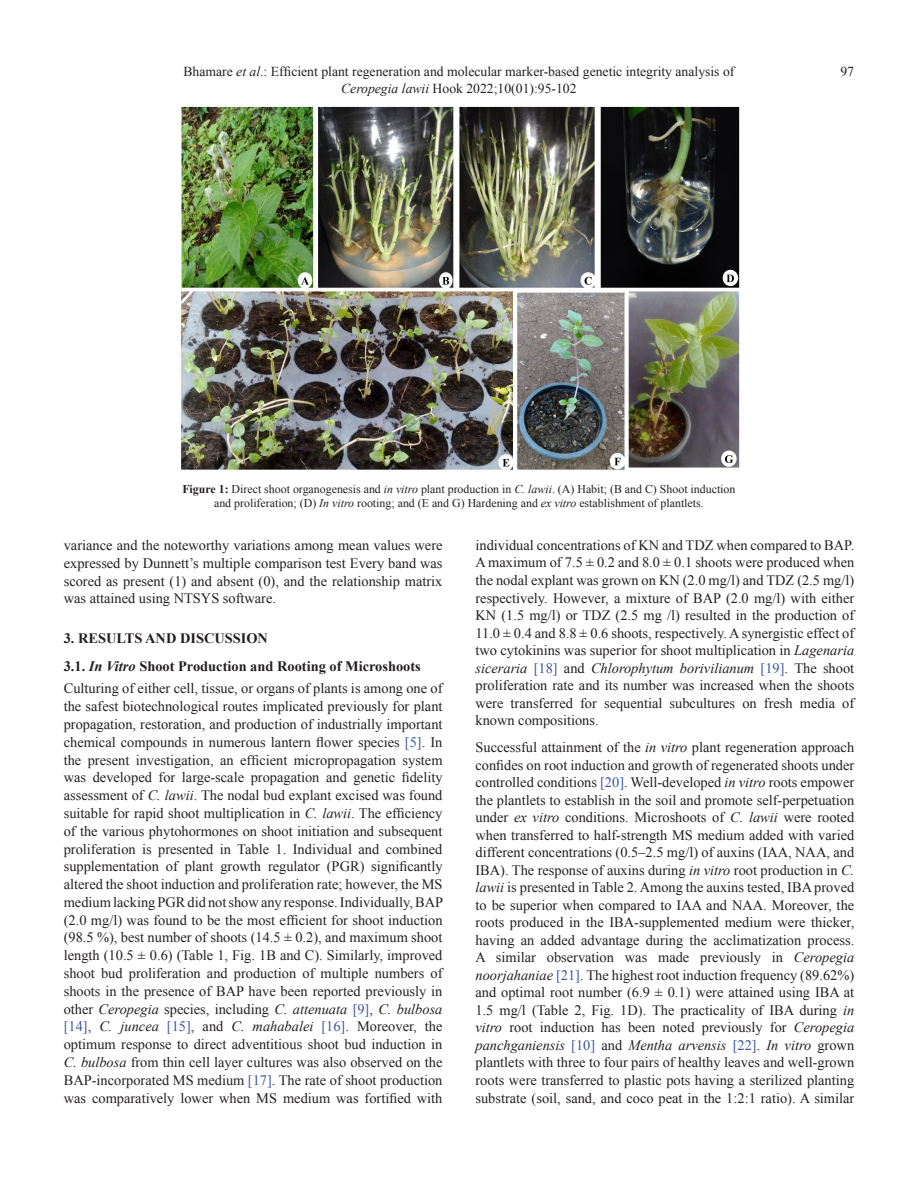
<style>
.page{position:relative;width:918px;height:1188px;background:#fff}
.page>*{position:absolute;margin:0;border:0;box-sizing:border-box;transform-origin:0 0}
.Para{font:14.4px/17.5px "Times New Roman";color:#231f20;text-align:justify}
.A_Aft_B{font:700 14.4px "Times New Roman";color:#231f20}
.A_Head{font:700 14.4px "Times New Roman";color:#231f20}
.t1{font:13.65px/16.4px "Times New Roman";color:#231f20;text-align:center}
.Fig_Caption{font:11.85px/14.2px "Times New Roman";color:#231f20;text-align:center}
.s1{font-style:italic}
.s2{font-weight:700}
.s3{color:#3a53a3}
</style>
<div class="page">
<img style="left:181px;top:106px;width:559px;height:364px">
<p class="t1" style="left:183px;top:63px;width:552px">Bhamare <span class="s1">et al</span>.: Efficient plant regeneration and molecular marker-based genetic integrity analysis of<br><span class="s1">Ceropegia lawii</span> Hook 2022;10(01):95-102</p>
<p class="t1" style="left:840px;top:63px;width:15px">97</p>
<p class="Fig_Caption" style="left:182px;top:481px;width:555px"><span class="s2">Figure 1:</span> Direct shoot organogenesis and <span class="s1">in vitro</span> plant production in <span class="s1">C. lawii</span>. (A) Habit; (B and C) Shoot induction and proliferation; (D) <span class="s1">In vitro</span> rooting; and (E and G) Hardening and <span class="s1">ex vitro</span> establishment of plantlets.</p>
<p class="Para" style="left:64px;top:536px;width:380px">variance and the noteworthy variations among mean values were expressed by Dunnett’s multiple comparison test Every band was scored as present (1) and absent (0), and the relationship matrix was attained using NTSYS software.</p>
<p class="A_Head" style="left:64px;top:628px;width:206px">3. RESULTS AND DISCUSSION</p>
<p class="A_Aft_B" style="left:64px;top:656px;width:359px">3.1. <span class="s1">In Vitro</span> Shoot Production and Rooting of Microshoots</p>
<p class="Para" style="left:64px;top:679px;width:381px">Culturing of either cell, tissue, or organs of plants is among one of the safest biotechnological routes implicated previously for plant propagation, restoration, and production of industrially important chemical compounds in numerous lantern flower species <span class="s3">[5]</span>. In the present investigation, an efficient micropropagation system was developed for large-scale propagation and genetic fidelity assessment of <span class="s1">C. lawii</span>. The nodal bud explant excised was found suitable for rapid shoot multiplication in <span class="s1">C. lawii</span>. The efficiency of the various phytohormones on shoot initiation and subsequent proliferation is presented in Table 1. Individual and combined supplementation of plant growth regulator (PGR) significantly altered the shoot induction and proliferation rate; however, the MS medium lacking PGR did not show any response. Individually, BAP (2.0 mg/l) was found to be the most efficient for shoot induction (98.5 %), best number of shoots (14.5 ± 0.2), and maximum shoot length (10.5 ± 0.6) (Table 1, Fig. 1B and C). Similarly, improved shoot bud proliferation and production of multiple numbers of shoots in the presence of BAP have been reported previously in other <span class="s1">Ceropegia</span> species, including <span class="s1">C. attenuata</span> <span class="s3">[9]</span>, <span class="s1">C. bulbosa </span><span class="s3">[14]</span>, <span class="s1">C. juncea</span> <span class="s3">[15]</span>, and <span class="s1">C. mahabalei</span> <span class="s3">[16]</span>. Moreover, the optimum response to direct adventitious shoot bud induction in <span class="s1">C. bulbosa</span> from thin cell layer cultures was also observed on the BAP-incorporated MS medium <span class="s3">[17]</span>. The rate of shoot production was comparatively lower when MS medium was fortified with</p>
<p class="Para" style="left:475px;top:536px;width:380px">individual concentrations of KN and TDZ when compared to BAP.<br>A maximum of 7.5 ± 0.2 and 8.0 ± 0.1 shoots were produced when the nodal explant was grown on KN (2.0 mg/l) and TDZ (2.5 mg/l) respectively. However, a mixture of BAP (2.0 mg/l) with either KN (1.5 mg/l) or TDZ (2.5 mg /l) resulted in the production of 11.0 ± 0.4 and 8.8 ± 0.6 shoots, respectively. A synergistic effect of two cytokinins was superior for shoot multiplication in <span class="s1">Lagenaria siceraria</span> <span class="s3">[18]</span> and <span class="s1">Chlorophytum borivilianum</span> <span class="s3">[19]</span>. The shoot proliferation rate and its number was increased when the shoots were transferred for sequential subcultures on fresh media of known compositions.</p>
<p class="Para" style="left:475px;top:739px;width:380px">Successful attainment of the <span class="s1">in vitro</span> plant regeneration approach confides on root induction and growth of regenerated shoots under controlled conditions <span class="s3">[20]</span>. Well-developed <span class="s1">in vitro</span> roots empower the plantlets to establish in the soil and promote self-perpetuation under <span class="s1">ex vitro</span> conditions. Microshoots of <span class="s1">C. lawii</span> were rooted when transferred to half-strength MS medium added with varied different concentrations (0.5–2.5 mg/l) of auxins (IAA, NAA, and IBA). The response of auxins during <span class="s1">in vitro</span> root production in <span class="s1">C. lawii</span> is presented in Table 2. Among the auxins tested, IBA proved to be superior when compared to IAA and NAA. Moreover, the roots produced in the IBA-supplemented medium were thicker, having an added advantage during the acclimatization process.<br>A similar observation was made previously in <span class="s1">Ceropegia noorjahaniae</span> <span class="s3">[21]</span>. The highest root induction frequency (89.62%) and optimal root number (6.9 ± 0.1) were attained using IBA at 1.5 mg/l (Table 2, Fig. 1D). The practicality of IBA during <span class="s1">in vitro</span> root induction has been noted previously for <span class="s1">Ceropegia panchganiensis</span> <span class="s3">[10]</span> and <span class="s1">Mentha arvensis</span> <span class="s3">[22]</span>. <span class="s1">In vitro</span> grown plantlets with three to four pairs of healthy leaves and well-grown roots were transferred to plastic pots having a sterilized planting substrate (soil, sand, and coco peat in the 1:2:1 ratio). A similar</p>
</div>
